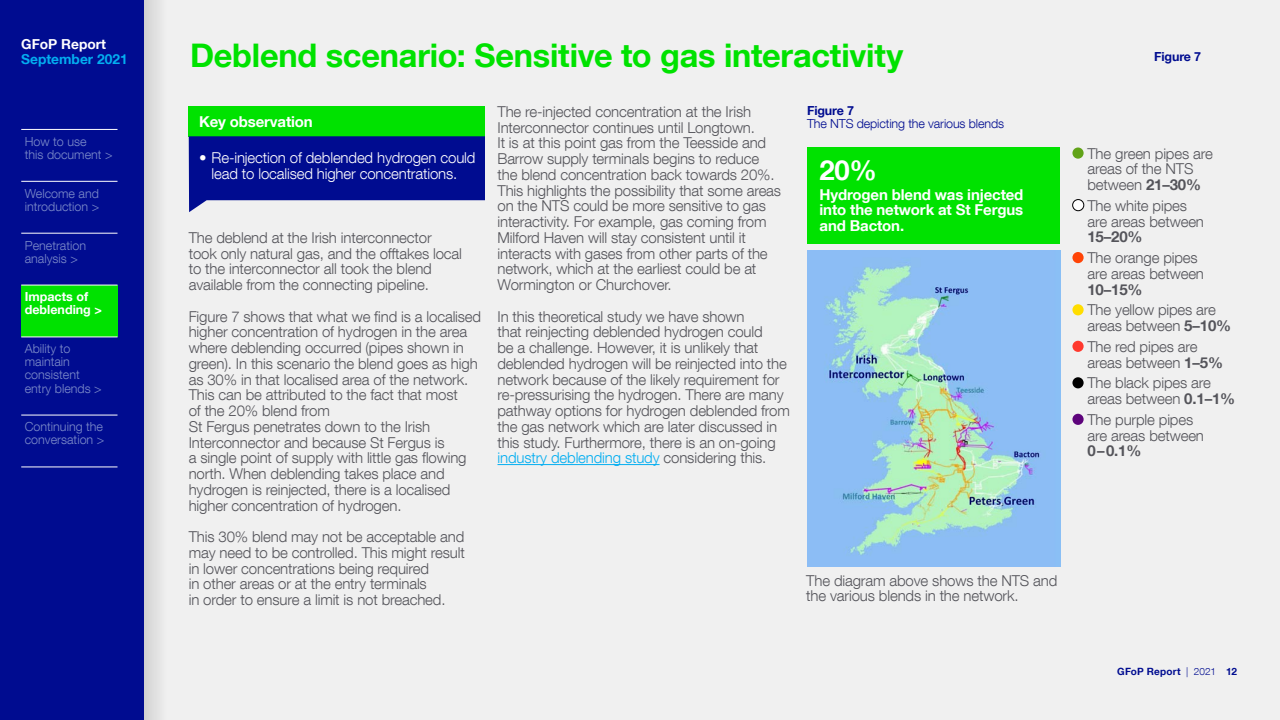
<style>
.page{position:relative;width:1280px;height:720px;background:#f0f0f0}
.page>*{position:absolute;margin:0;border:0;box-sizing:border-box;transform-origin:0 0}
.t1{font:700 32.5px "Helvetica Neue LT Com";letter-spacing:-.005em;color:#00e200}
.t2{font:700 27.5px "Helvetica Neue LT Com";color:#fff}
.t3{font:300 15px/15.8px "Helvetica Neue LT Com";letter-spacing:-.01em;color:#54545a}
.t4{font:300 15px/15.8px "Helvetica Neue LT Com";letter-spacing:-.01em;color:#fff;text-align:center}
.t5{font:700 15px/15.8px "Helvetica Neue LT Com";letter-spacing:-.01em;color:#fff;text-align:justify}
.t6{font:700 15px "Helvetica Neue LT Com";letter-spacing:-.01em;color:#54545a}
.t7{font:700 13.75px "Helvetica Neue LT Com";color:#03aef0}
.t8{font:700 13.75px "Helvetica Neue LT Com";color:#fff}
.t9{font:300 12.5px/13.1px "Helvetica Neue LT Com";color:#7c8bc9}
.t10{font:300 12.5px "Helvetica Neue LT Com";letter-spacing:-.01em;color:#000c90}
.t11{font:700 12.5px/13.1px "Helvetica Neue LT Com";color:#fff}
.t12{font:700 12.5px "Helvetica Neue LT Com";letter-spacing:-.01em;color:#000c90}
.t13{font:700 10px "Helvetica Neue LT Com";letter-spacing:.02em;color:#000c90}
.s1{color:#03aef0}
.s2{font-weight:700}
.s3{font-weight:300}
</style>
<div class="page">
<svg style="left:144px;top:0;width:16px;height:720px;fill:#dbdbdb"></svg>
<hr style="left:498px;top:464px;width:162px;height:1px;background:#03aef0">
<div style="left:189px;top:106px;width:296px;height:30px;background:#00e200"></div>
<svg style="left:189px;top:136px;width:296px;height:76px;background:#232f9d"></svg>
<div style="left:1072px;top:148px;width:12px;height:11px;background:#61a318;border-radius:50%"></div>
<div style="left:1073px;top:200px;width:11px;height:11px;background:#fff;border-radius:50%"></div>
<div style="left:1072px;top:199px;width:12px;height:12px;border:1px solid #000;border-radius:50%"></div>
<div style="left:1072px;top:252px;width:12px;height:11px;background:#ff4407;border-radius:50%"></div>
<div style="left:1072px;top:304px;width:12px;height:11px;background:#fd0;border-radius:50%"></div>
<div style="left:1072px;top:341px;width:12px;height:11px;background:#ff392e;border-radius:50%"></div>
<div style="left:1072px;top:377px;width:12px;height:11px;background:#000;border-radius:50%"></div>
<div style="left:1072px;top:414px;width:12px;height:11px;background:#5d037b;border-radius:50%"></div>
<img style="left:807px;top:250px;width:253px;height:317px">
<div style="left:807px;top:148px;width:253px;height:96px;background:#00e200"></div>
<div style="left:0;top:0;width:144px;height:720px;background:#000c90"></div>
<div style="left:21px;top:285px;width:97px;height:52px;background:#00e200"></div>
<hr style="left:21px;top:129px;width:97px;height:1px;background:#fff">
<hr style="left:21px;top:181px;width:97px;height:1px;background:#fff">
<hr style="left:21px;top:233px;width:97px;height:1px;background:#fff">
<hr style="left:21px;top:285px;width:97px;height:1px;background:#fff">
<hr style="left:21px;top:337px;width:97px;height:1px;background:#fff">
<hr style="left:21px;top:415px;width:97px;height:1px;background:#fff">
<hr style="left:21px;top:467px;width:97px;height:1px;background:#fff">
<p class="t8" style="left:21px;top:36px;width:86px">GFoP Report</p>
<p class="t7" style="left:21px;top:50px;width:108px">September 2021</p>
<p class="t9" style="left:25px;top:134px;width:89px">How to use<br>this document &gt;</p>
<p class="t9" style="left:25px;top:186px;width:76px">Welcome and introduction &gt;</p>
<p class="t9" style="left:25px;top:238px;width:63px">Penetration analysis &gt;</p>
<p class="t11" style="left:25px;top:290px;width:79px">Impacts of deblending &gt;</p>
<p class="t9" style="left:25px;top:342px;width:78px">Ability to maintain consistent entry blends &gt;</p>
<p class="t9" style="left:25px;top:420px;width:81px">Continuing the conversation &gt;</p>
<h1 class="t1" style="left:190px;top:35px;width:715px">Deblend scenario: Sensitive to gas interactivity</h1>
<p class="t5" style="left:199px;top:113px;width:115px">Key observation</p>
<p class="t4" style="left:199px;top:150px;width:278px">• Re-injection of deblended hydrogen could lead to localised higher concentrations.</p>
<p class="t3" style="left:189px;top:229px;width:275px">The deblend at the Irish interconnector took only natural gas, and the offtakes local to the interconnector all took the blend available from the connecting pipeline.</p>
<p class="t3" style="left:189px;top:308px;width:294px">Figure 7 shows that what we find is a localised higher concentration of hydrogen in the area where deblending occurred (pipes shown in green). In this scenario the blend goes as high as 30% in that localised area of the network.<br>This can be attributed to the fact that most<br>of the 20% blend from<br>St Fergus penetrates down to the Irish Interconnector and because St Fergus is<br>a single point of supply with little gas flowing north. When deblending takes place and hydrogen is reinjected, there is a localised higher concentration of hydrogen.</p>
<p class="t3" style="left:189px;top:529px;width:278px">This 30% blend may not be acceptable and may need to be controlled. This might result in lower concentrations being required<br>in other areas or at the entry terminals<br>in order to ensure a limit is not breached.</p>
<p class="t3" style="left:498px;top:103px;width:285px">The re-injected concentration at the Irish Interconnector continues until Longtown.<br>It is at this point gas from the Teesside and Barrow supply terminals begins to reduce the blend concentration back towards 20%.<br>This highlights the possibility that some areas on the NTS could be more sensitive to gas interactivity. For example, gas coming from Milford Haven will stay consistent until it interacts with gases from other parts of the network, which at the earliest could be at Wormington or Churchover.</p>
<p class="t3" style="left:498px;top:308px;width:294px">In this theoretical study we have shown<br>that reinjecting deblended hydrogen could<br>be a challenge. However, it is unlikely that deblended hydrogen will be reinjected into the network because of the likely requirement for re-pressurising the hydrogen. There are many pathway options for hydrogen deblended from the gas network which are later discussed in this study. Furthermore, there is an on-going <span class="s1">industry deblending study</span> considering this.</p>
<p class="t12" style="left:807px;top:103px;width:49px">Figure 7</p>
<p class="t10" style="left:807px;top:116px;width:199px">The NTS depicting the various blends</p>
<h2 class="t2" style="left:820px;top:152px;width:59px">20%</h2>
<p class="t5" style="left:820px;top:186px;width:205px">Hydrogen blend was injected into the network at St Fergus and Bacton.</p>
<p class="t3" style="left:806px;top:572px;width:253px">The diagram above shows the NTS and the various blends in the network.</p>
<p class="t12" style="left:1154px;top:49px;width:49px">Figure 7</p>
<p class="t3" style="left:1087px;top:145px;width:127px">The green pipes are areas of the NTS between <span class="s2">21–30%</span></p>
<p class="t3" style="left:1087px;top:197px;width:118px">The white pipes are areas between</p>
<p class="t6" style="left:1087px;top:228px;width:57px">15–20%</p>
<p class="t3" style="left:1087px;top:250px;width:118px">The orange pipes are areas between</p>
<p class="t6" style="left:1087px;top:280px;width:57px">10–15%</p>
<p class="t3" style="left:1087px;top:302px;width:145px">The yellow pipes are areas between <span class="s2">5–10%</span></p>
<p class="t3" style="left:1087px;top:338px;width:137px">The red pipes are areas between <span class="s2">1–5%</span></p>
<p class="t3" style="left:1087px;top:375px;width:149px">The black pipes are areas between <span class="s2">0.1–1%</span></p>
<p class="t3" style="left:1087px;top:411px;width:118px">The purple pipes are areas between</p>
<p class="t6" style="left:1087px;top:442px;width:55px">0–0.1%</p>
<p class="t13" style="left:1117px;top:666px;width:121px">GFoP Report <span class="s3">| 2021</span> 12</p>
</div>
